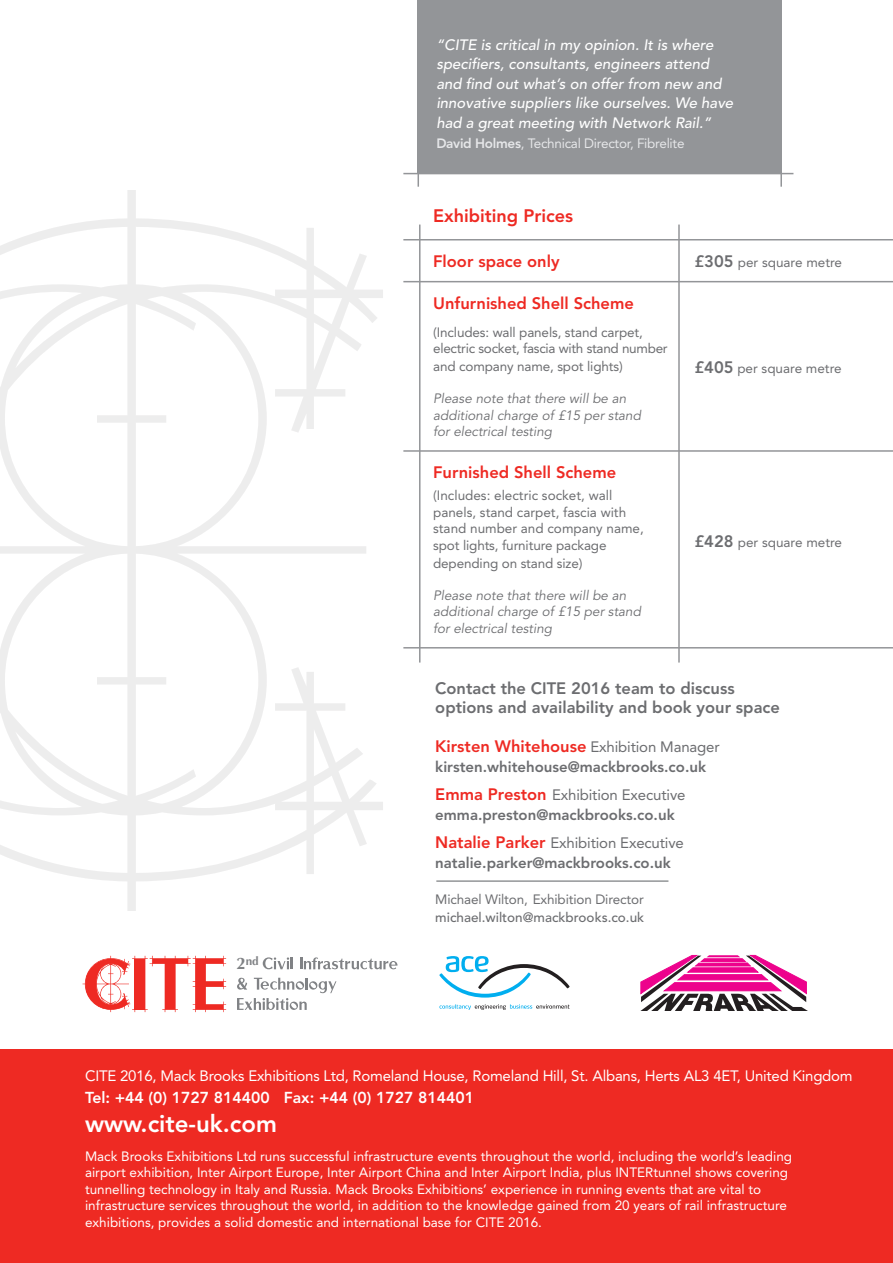
<style>
.page{position:relative;width:893px;height:1263px;background:#fff}
.page>*{position:absolute;margin:0;border:0;box-sizing:border-box;transform-origin:0 0}
.t1{font:800 24px "Avenir";color:#fff}
.t2{font:800 18px "Avenir";color:#ee2a23}
.t3{font:800 16.5px "Avenir";color:#ee2a23}
.t4{font:800 16.5px/19.5px "Avenir";color:#6c6d70}
.t5{font:800 15.75px "Avenir";color:#fff}
.t6{font:italic 500 15px/19.5px "Avenir";color:#fff}
.t7{font:800 15px/19.5px "Avenir";color:#6c6d70}
.t8{font:15px "Avenir";letter-spacing:-.015em;color:#fff}
.t9{font:13.5px/16.5px "Avenir";color:#fff}
.t10{font:13.5px/16.5px "Avenir";letter-spacing:-.01em;color:#6c6d70}
.t11{font:italic 13.5px/16.5px "Avenir";color:#6c6d70}
.t12{font:13.5px "Avenir";letter-spacing:-.02em;color:#e6e7e9}
.t13{font:700 11.7px "Optima";color:#808285}
.s1{font-weight:800}
.s2{font-weight:800;font-size:16.5px}
.s3{font-size:16.65px}
.s4{font-weight:400;font-size:15px;color:#6c6d70}
.s5{font-size:16.5px;color:#ee2a23}
.s6{font-weight:400}
.s7{font-weight:500}
</style>
<div class="page">
<div style="left:0;top:1049px;width:893px;height:214px;background:#ee2a23"></div>
<svg style="left:0;top:191px;width:383px;height:720px"></svg>
<svg style="left:439px;top:1004px;width:131px;height:6px"></svg>
<svg style="left:439px;top:956px;width:130px;height:41px"></svg>
<svg style="left:640px;top:954px;width:168px;height:57px"></svg>
<div style="left:418px;top:0;width:364px;height:174px;background:#939598"></div>
<hr style="left:403px;top:173px;width:390px;height:1px;background:#939598">
<hr style="left:780px;top:0;width:2px;height:187px;background:#939598">
<hr style="left:418px;top:0;width:1px;height:187px;background:#939598">
<hr style="left:419px;top:225px;width:2px;height:437px;background:#939598">
<hr style="left:678px;top:225px;width:2px;height:437px;background:#939598">
<hr style="left:403px;top:239px;width:490px;height:1px;background:#939598">
<hr style="left:403px;top:281px;width:490px;height:1px;background:#939598">
<hr style="left:403px;top:450px;width:490px;height:2px;background:#939598">
<hr style="left:403px;top:647px;width:490px;height:1px;background:#939598">
<hr style="left:436px;top:880px;width:232px;height:2px;background:#939598">
<svg style="left:263px;top:957px;width:30px;height:12px"></svg>
<svg style="left:300px;top:957px;width:97px;height:12px"></svg>
<svg style="left:237px;top:978px;width:99px;height:32px"></svg>
<svg style="left:83px;top:956px;width:143px;height:56px"></svg>
<p class="t6" style="left:436px;top:35px;width:298px">“CITE is critical in my opinion. It is where specifiers, consultants, engineers attend and find out what’s on offer from new and innovative suppliers like ourselves. We have had a great meeting with Network Rail.”</p>
<p class="t12" style="left:436px;top:136px;width:250px"><span class="s1">David Holmes</span>, Technical Director, Fibrelite</p>
<p class="t2" style="left:433px;top:205px;width:142px">Exhibiting Prices</p>
<p class="t3" style="left:433px;top:251px;width:128px">Floor space only</p>
<p class="t10" style="left:694px;top:254px;width:149px"><span class="s2">£305</span> per square metre</p>
<p class="t3" style="left:433px;top:293px;width:202px">Unfurnished Shell Scheme</p>
<p class="t10" style="left:433px;top:324px;width:236px">(Includes: wall panels, stand carpet, electric socket, fascia with stand number</p>
<p class="t10" style="left:433px;top:358px;width:191px">and company name, spot lights)</p>
<p class="t11" style="left:433px;top:391px;width:209px">Please note that there will be an additional charge of £15 per stand for electrical testing</p>
<p class="t3" style="left:433px;top:463px;width:185px">Furnished Shell Scheme</p>
<p class="t10" style="left:433px;top:487px;width:212px">(Includes: electric socket, wall panels, stand carpet, fascia with stand number and company name, spot lights, furniture package</p>
<p class="t10" style="left:433px;top:555px;width:151px">depending on stand size)</p>
<p class="t11" style="left:433px;top:587px;width:209px">Please note that there will be an additional charge of £15 per stand for electrical testing</p>
<p class="t10" style="left:694px;top:360px;width:149px"><span class="s2">£405</span> per square metre</p>
<p class="t10" style="left:694px;top:534px;width:149px"><span class="s2">£428</span> per square metre</p>
<p class="t13" style="left:236px;top:954px;width:24px"><span class="s3">2</span>nd</p>
<p class="t4" style="left:435px;top:678px;width:346px">Contact the CITE 2016 team to discuss options and availability and book your space</p>
<p class="t3" style="left:435px;top:737px;width:286px">Kirsten Whitehouse <span class="s4">Exhibition Manager</span></p>
<p class="t7" style="left:435px;top:757px;width:272px">kirsten.whitehouse@mackbrooks.co.uk</p>
<p class="t7" style="left:435px;top:785px;width:252px"><span class="s5">Emma Preston</span> <span class="s6">Exhibition Executive </span>emma.preston@mackbrooks.co.uk</p>
<p class="t7" style="left:435px;top:833px;width:250px"><span class="s5">Natalie Parker</span> <span class="s6">Exhibition Executive </span>natalie.parker@mackbrooks.co.uk</p>
<p class="t10" style="left:435px;top:890px;width:210px;line-height:18px">Michael Wilton, Exhibition Director <span class="s7">michael.wilton@mackbrooks.co.uk</span></p>
<p class="t8" style="left:85px;top:1067px;width:769px">CITE 2016, Mack Brooks Exhibitions Ltd, Romeland House, Romeland Hill, St. Albans, Herts AL3 4ET, United Kingdom</p>
<p class="t5" style="left:85px;top:1088px;width:391px">Tel: +44 (0) 1727 814400 Fax: +44 (0) 1727 814401</p>
<p class="t1" style="left:85px;top:1109px;width:193px">www.cite-uk.com</p>
<p class="t9" style="left:85px;top:1147px;width:709px">Mack Brooks Exhibitions Ltd runs successful infrastructure events throughout the world, including the world’s leading airport exhibition, Inter Airport Europe, Inter Airport China and Inter Airport India, plus INTERtunnel shows covering tunnelling technology in Italy and Russia. Mack Brooks Exhibitions’ experience in running events that are vital to infrastructure services throughout the world, in addition to the knowledge gained from 20 years of rail infrastructure exhibitions, provides a solid domestic and international base for CITE 2016.</p>
</div>
